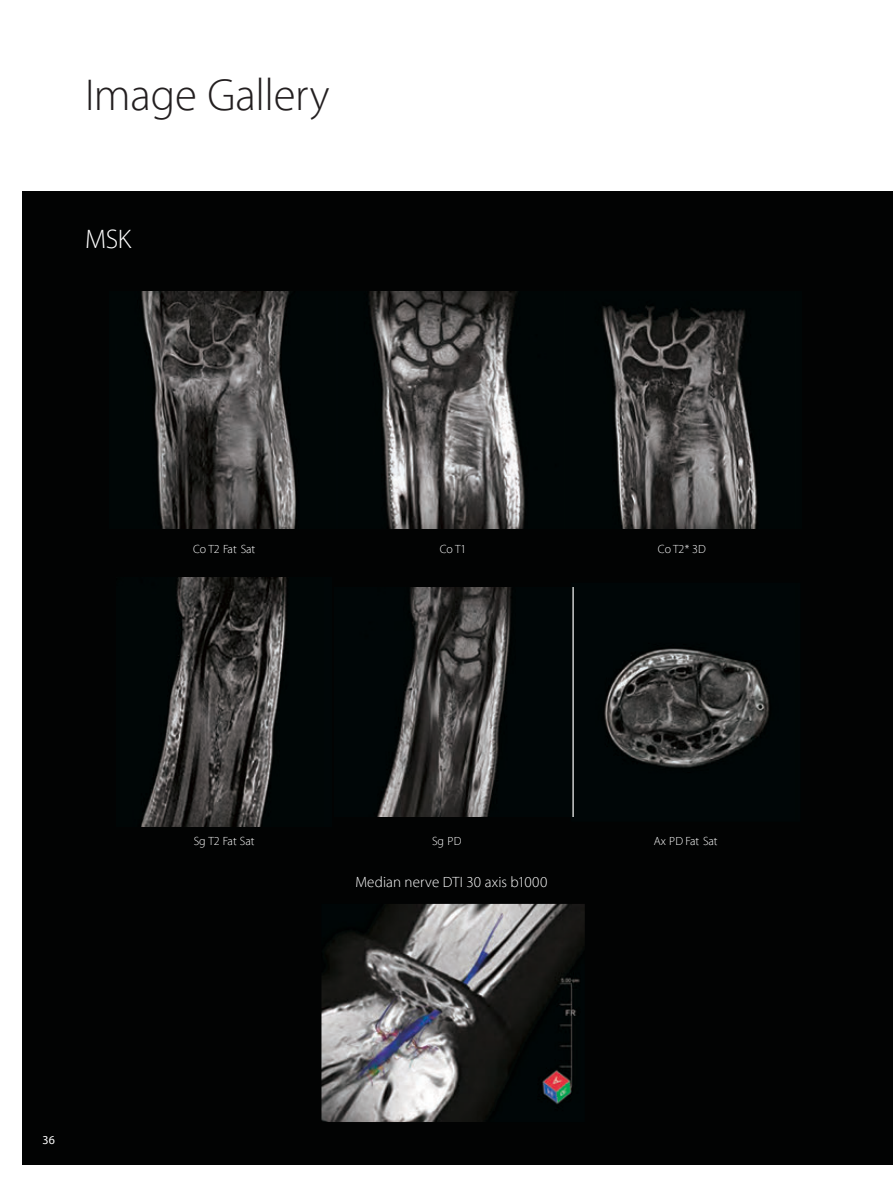
<style>
.page{position:relative;width:893px;height:1187px;background:#fff}
.page>*{position:absolute;margin:0;border:0;box-sizing:border-box;transform-origin:0 0}
.t1{font:300 45px "Myriad Pro";letter-spacing:-.005em;color:#231f20}
.t2{font:300 27px "Myriad Pro";color:#fff}
.t3{font:300 15px "Myriad Pro";letter-spacing:.005em;color:#fff}
.t4{font:300 12px "Myriad Pro";letter-spacing:-.01em;color:#fff}
.t5{font:12px "Myriad Pro";color:#fff}
</style>
<div class="page">
<div style="left:0;top:192px;width:893px;height:994px;background:#020303"></div>
<img style="left:141px;top:292px;width:616px;height:236px">
<img style="left:141px;top:577px;width:146px;height:249px">
<img style="left:377px;top:587px;width:134px;height:229px">
<img style="left:572px;top:587px;width:197px;height:230px">
<img style="left:321px;top:903px;width:264px;height:218px">
<div style="left:0;top:1165px;width:893px;height:21px;background:#fff"></div>
<div style="left:0;top:0;width:21px;height:1186px;background:#fff"></div>
<h1 class="t1" style="left:85px;top:70px;width:246px">Image Gallery</h1>
<h2 class="t2" style="left:85px;top:224px;width:48px">MSK</h2>
<p class="t5" style="left:43px;top:1132px;width:14px">36</p>
<p class="t4" style="left:193px;top:542px;width:64px">Co T2 Fat Sat</p>
<p class="t4" style="left:440px;top:542px;width:28px">Co T1</p>
<p class="t4" style="left:658px;top:542px;width:50px">Co T2* 3D</p>
<p class="t4" style="left:194px;top:833px;width:62px">Sg T2 Fat Sat</p>
<p class="t4" style="left:432px;top:833px;width:31px">Sg PD</p>
<p class="t4" style="left:654px;top:833px;width:65px">Ax PD Fat Sat</p>
<p class="t3" style="left:355px;top:873px;width:193px">Median nerve DTI 30 axis b1000</p>
</div>
